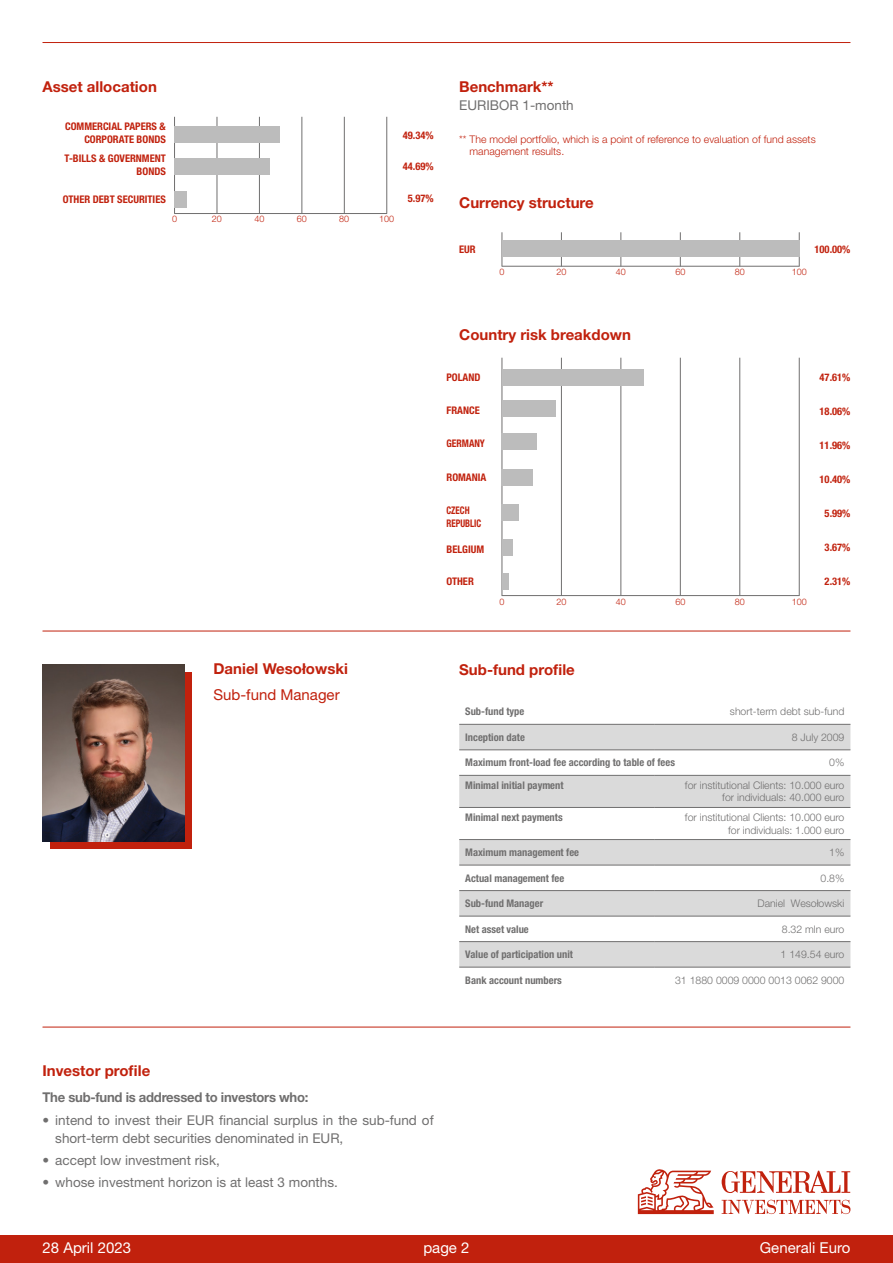
<style>
.page{position:relative;width:893px;height:1263px;background:#fff}
.page>*{position:absolute;margin:0;border:0;box-sizing:border-box;transform-origin:0 0}
.t1{font:700 15px "Helvetica Neue LT Pro";color:#c1210d}
.t2{font:15px "Helvetica Neue LT Pro";color:#fff}
.t3{font:15px "Helvetica Neue LT Pro";color:#c1210d}
.t4{font:13.5px/18px "Helvetica Neue LT Pro";color:#706f6f}
.t5{font:700 13.5px "Helvetica Neue LT Pro";letter-spacing:-.02em;color:#706f6f}
.t6{font:300 10.5px/12.6px "Helvetica Neue LT Pro";color:#706f6f;text-align:right}
.t7{font:700 condensed 10.5px "Helvetica Neue LT Pro";color:#706f6f}
.t8{font:700 condensed 10.5px/12.6px "Helvetica Neue LT Pro";color:#c1210d;text-align:right}
.t9{font:300 10.5px/12.6px "Helvetica Neue LT Pro";color:#c1210d}
.t10{font:700 condensed 10.5px/12.6px "Helvetica Neue LT Pro";color:#c1210d;scale:.85 1}
.t11{font:700 condensed 10.5px "Helvetica Neue LT Pro";color:#c1210d;scale:.92 1}
.t12{font:300 9px "Helvetica Neue LT Pro";color:#c1210d}
</style>
<div class="page">
<hr style="left:43px;top:42px;width:807px;height:1px;background:#c1210d">
<hr style="left:43px;top:631px;width:807px;height:1px;background:#c1210d">
<hr style="left:43px;top:1027px;width:807px;height:1px;background:#c1210d">
<svg style="left:459px;top:725px;width:391px;height:242px;fill:#dadada"></svg>
<hr style="left:459px;top:724px;width:196px;height:1px;background:#706f6f">
<hr style="left:655px;top:724px;width:195px;height:1px;background:#706f6f">
<hr style="left:459px;top:749px;width:196px;height:1px;background:#706f6f">
<hr style="left:655px;top:749px;width:195px;height:1px;background:#706f6f">
<hr style="left:459px;top:775px;width:196px;height:1px;background:#706f6f">
<hr style="left:655px;top:775px;width:195px;height:1px;background:#706f6f">
<hr style="left:459px;top:807px;width:196px;height:1px;background:#706f6f">
<hr style="left:655px;top:807px;width:195px;height:1px;background:#706f6f">
<hr style="left:459px;top:839px;width:196px;height:1px;background:#706f6f">
<hr style="left:655px;top:839px;width:195px;height:1px;background:#706f6f">
<hr style="left:459px;top:865px;width:196px;height:1px;background:#706f6f">
<hr style="left:655px;top:865px;width:195px;height:1px;background:#706f6f">
<hr style="left:459px;top:890px;width:196px;height:1px;background:#706f6f">
<hr style="left:655px;top:890px;width:195px;height:1px;background:#706f6f">
<hr style="left:459px;top:916px;width:196px;height:1px;background:#706f6f">
<hr style="left:655px;top:916px;width:195px;height:1px;background:#706f6f">
<hr style="left:459px;top:941px;width:196px;height:1px;background:#706f6f">
<hr style="left:655px;top:941px;width:195px;height:1px;background:#706f6f">
<hr style="left:459px;top:967px;width:196px;height:1px;background:#706f6f">
<hr style="left:655px;top:967px;width:195px;height:1px;background:#706f6f">
<div style="left:0;top:1235px;width:893px;height:28px;background:#c1210d"></div>
<svg style="left:638px;top:1169px;width:76px;height:45px"></svg>
<svg style="left:722px;top:1200px;width:128px;height:14px"></svg>
<svg style="left:722px;top:1171px;width:128px;height:22px"></svg>
<div style="left:50px;top:672px;width:142px;height:177px;background:#c1210d"></div>
<img style="left:43px;top:664px;width:141px;height:177px">
<hr style="left:561px;top:232px;width:1px;height:34px;background:#706f6f">
<hr style="left:621px;top:232px;width:1px;height:34px;background:#706f6f">
<hr style="left:680px;top:232px;width:1px;height:34px;background:#706f6f">
<hr style="left:739px;top:232px;width:1px;height:34px;background:#706f6f">
<hr style="left:799px;top:232px;width:1px;height:34px;background:#706f6f">
<hr style="left:502px;top:232px;width:1px;height:34px;background:#706f6f">
<div style="left:502px;top:241px;width:297px;height:16px;background:#bcbcbc"></div>
<hr style="left:502px;top:266px;width:297px;height:1px;background:#706f6f">
<hr style="left:217px;top:117px;width:1px;height:97px;background:#706f6f">
<hr style="left:259px;top:117px;width:1px;height:97px;background:#706f6f">
<hr style="left:302px;top:117px;width:1px;height:97px;background:#706f6f">
<hr style="left:344px;top:117px;width:1px;height:97px;background:#706f6f">
<hr style="left:386px;top:117px;width:1px;height:97px;background:#706f6f">
<hr style="left:174px;top:117px;width:1px;height:97px;background:#706f6f">
<div style="left:174px;top:158px;width:96px;height:16px;background:#bcbcbc"></div>
<div style="left:174px;top:126px;width:105px;height:17px;background:#bcbcbc"></div>
<div style="left:174px;top:191px;width:13px;height:17px;background:#bcbcbc"></div>
<hr style="left:174px;top:213px;width:213px;height:1px;background:#706f6f">
<hr style="left:561px;top:358px;width:1px;height:238px;background:#706f6f">
<hr style="left:621px;top:358px;width:1px;height:238px;background:#706f6f">
<hr style="left:680px;top:358px;width:1px;height:238px;background:#706f6f">
<hr style="left:739px;top:358px;width:1px;height:238px;background:#706f6f">
<hr style="left:799px;top:358px;width:1px;height:238px;background:#706f6f">
<hr style="left:502px;top:358px;width:1px;height:238px;background:#706f6f">
<hr style="left:502px;top:595px;width:297px;height:1px;background:#706f6f">
<div style="left:502px;top:369px;width:141px;height:16px;background:#bcbcbc"></div>
<div style="left:502px;top:400px;width:53px;height:17px;background:#bcbcbc"></div>
<div style="left:502px;top:433px;width:35px;height:17px;background:#bcbcbc"></div>
<div style="left:502px;top:469px;width:31px;height:16px;background:#bcbcbc"></div>
<div style="left:502px;top:504px;width:17px;height:17px;background:#bcbcbc"></div>
<div style="left:502px;top:539px;width:10px;height:16px;background:#bcbcbc"></div>
<div style="left:502px;top:573px;width:7px;height:16px;background:#bcbcbc"></div>
<h1 class="t1" style="left:43px;top:77px;width:116px">Asset allocation</h1>
<p class="t8" style="left:65px;top:120px;width:102px">COMMERCIAL PAPERS &amp;<br>CORPORATE BONDS</p>
<p class="t8" style="left:65px;top:152px;width:103px">T-BILLS &amp; GOVERNMENT<br>BONDS</p>
<p class="t8" style="left:63px;top:193px;width:104px">OTHER DEBT SECURITIES</p>
<p class="t12" style="left:172px;top:213px;width:7px">0</p>
<p class="t12" style="left:212px;top:213px;width:12px">20</p>
<p class="t12" style="left:254px;top:213px;width:12px">40</p>
<p class="t12" style="left:297px;top:213px;width:12px">60</p>
<p class="t12" style="left:339px;top:213px;width:12px">80</p>
<p class="t12" style="left:379px;top:213px;width:17px">100</p>
<p class="t8" style="left:403px;top:129px;width:32px">49.34%</p>
<p class="t8" style="left:403px;top:160px;width:32px">44.69%</p>
<p class="t8" style="left:408px;top:192px;width:27px">5.97%</p>
<h1 class="t1" style="left:459px;top:77px;width:96px">Benchmark**</h1>
<p class="t4" style="left:459px;top:96px;width:116px">EURIBOR 1-month</p>
<p class="t9" style="left:470px;top:133px;width:348px;text-indent:-10px">** The model portfolio, which is a point of reference to evaluation of fund assets management results.</p>
<h1 class="t1" style="left:459px;top:193px;width:136px">Currency structure</h1>
<p class="t8" style="left:459px;top:243px;width:18px">EUR</p>
<p class="t8" style="left:815px;top:243px;width:37px">100.00%</p>
<p class="t12" style="left:499px;top:266px;width:7px">0</p>
<p class="t12" style="left:556px;top:266px;width:12px">20</p>
<p class="t12" style="left:616px;top:266px;width:12px">40</p>
<p class="t12" style="left:675px;top:266px;width:12px">60</p>
<p class="t12" style="left:735px;top:266px;width:12px">80</p>
<p class="t12" style="left:792px;top:266px;width:17px">100</p>
<h1 class="t1" style="left:459px;top:325px;width:173px">Country risk breakdown</h1>
<p class="t8" style="left:446px;top:371px;width:36px">POLAND</p>
<p class="t8" style="left:446px;top:404px;width:35px">FRANCE</p>
<p class="t11" style="left:446px;top:437px;width:43px">GERMANY</p>
<p class="t8" style="left:446px;top:471px;width:41px">ROMANIA</p>
<p class="t10" style="left:446px;top:504px;width:43px">CZECH<br>REPUBLIC</p>
<p class="t8" style="left:446px;top:543px;width:39px">BELGIUM</p>
<p class="t8" style="left:446px;top:575px;width:29px">OTHER</p>
<p class="t12" style="left:499px;top:596px;width:7px">0</p>
<p class="t12" style="left:556px;top:596px;width:12px">20</p>
<p class="t12" style="left:616px;top:596px;width:12px">40</p>
<p class="t12" style="left:675px;top:596px;width:12px">60</p>
<p class="t12" style="left:735px;top:596px;width:12px">80</p>
<p class="t12" style="left:792px;top:596px;width:17px">100</p>
<p class="t8" style="left:820px;top:371px;width:32px">47.61%</p>
<p class="t8" style="left:820px;top:405px;width:32px">18.06%</p>
<p class="t8" style="left:820px;top:439px;width:32px">11.96%</p>
<p class="t8" style="left:820px;top:473px;width:32px">10.40%</p>
<p class="t8" style="left:825px;top:507px;width:27px">5.99%</p>
<p class="t8" style="left:825px;top:541px;width:27px">3.67%</p>
<p class="t8" style="left:825px;top:575px;width:27px">2.31%</p>
<h1 class="t1" style="left:214px;top:660px;width:136px">Daniel Wesołowski</h1>
<h1 class="t3" style="left:214px;top:685px;width:128px">Sub-fund Manager</h1>
<h1 class="t1" style="left:459px;top:660px;width:117px">Sub-fund profile</h1>
<p class="t7" style="left:465px;top:705px;width:61px">Sub-fund type</p>
<p class="t6" style="left:730px;top:705px;width:116px">short-term debt sub-fund</p>
<p class="t7" style="left:465px;top:731px;width:61px">Inception date</p>
<p class="t6" style="left:792px;top:730px;width:54px">8 July 2009</p>
<p class="t7" style="left:465px;top:756px;width:211px">Maximum front-load fee according to table of fees</p>
<p class="t6" style="left:829px;top:756px;width:17px">0%</p>
<p class="t7" style="left:465px;top:779px;width:100px">Minimal initial payment</p>
<p class="t6" style="left:685px;top:779px;width:161px">for institutional Clients: 10.000 euro for individuals: 40.000 euro</p>
<p class="t7" style="left:465px;top:811px;width:99px">Minimal next payments</p>
<p class="t6" style="left:685px;top:811px;width:161px">for institutional Clients: 10.000 euro for individuals: 1.000 euro</p>
<p class="t7" style="left:465px;top:846px;width:115px">Maximum management fee</p>
<p class="t6" style="left:829px;top:846px;width:17px">1%</p>
<p class="t7" style="left:465px;top:871px;width:101px">Actual management fee</p>
<p class="t6" style="left:820px;top:871px;width:25px">0.8%</p>
<p class="t7" style="left:465px;top:897px;width:79px">Sub-fund Manager</p>
<p class="t6" style="left:757px;top:897px;width:88px">Daniel Wesołowski</p>
<p class="t7" style="left:465px;top:922px;width:65px">Net asset value</p>
<p class="t6" style="left:782px;top:922px;width:64px">8.32 mln euro</p>
<p class="t7" style="left:465px;top:948px;width:109px">Value of participation unit</p>
<p class="t6" style="left:781px;top:948px;width:65px">1 149.54 euro</p>
<p class="t7" style="left:465px;top:974px;width:98px">Bank account numbers</p>
<p class="t6" style="left:675px;top:973px;width:171px">31 1880 0009 0000 0013 0062 9000</p>
<h1 class="t1" style="left:43px;top:1061px;width:109px">Investor profile</h1>
<p class="t5" style="left:43px;top:1089px;width:267px">The sub-fund is addressed to investors who:</p>
<p class="t4" style="left:55px;top:1110px;width:380px;text-indent:-13px">• intend to invest their EUR financial surplus in the sub-fund of short-term debt securities denominated in EUR,</p>
<p class="t4" style="left:43px;top:1151px;width:179px">• accept low investment risk,</p>
<p class="t4" style="left:43px;top:1173px;width:297px">• whose investment horizon is at least 3 months.</p>
<h1 class="t2" style="left:43px;top:1238px;width:90px">28 April 2023</h1>
<h1 class="t2" style="left:423px;top:1238px;width:48px">page 2</h1>
<h1 class="t2" style="left:760px;top:1238px;width:92px">Generali Euro</h1>
</div>
